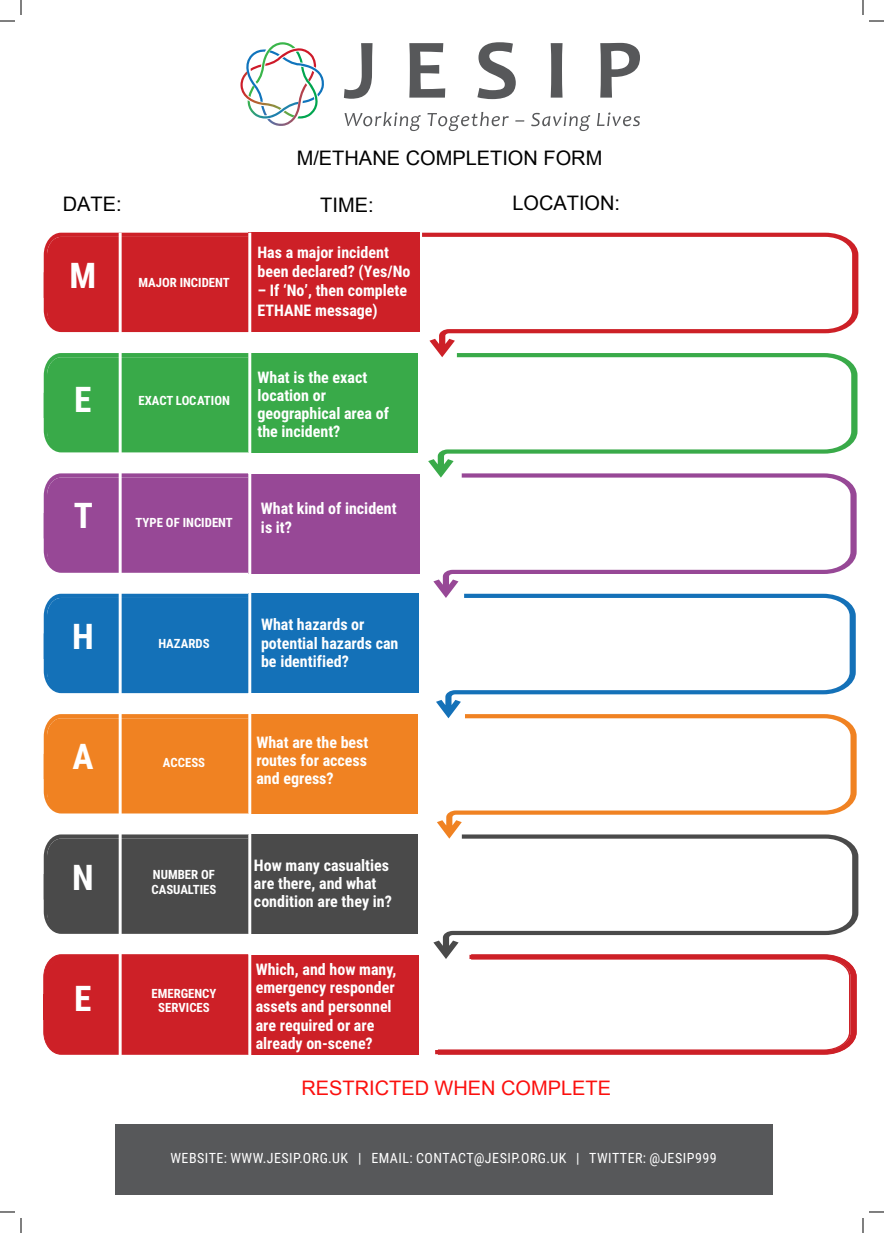
<style>
.page{position:relative;width:884px;height:1233px;background:#fff}
.page>*{position:absolute;margin:0;border:0;box-sizing:border-box;transform-origin:0 0}
.t1{font:700 35.3px "Roboto Condensed";color:#fff}
.t2{font:20px "Arial";color:#000}
.t3{font:20px "Arial";color:#fb100e}
.t4{font:700 16px/18.1px "Roboto Condensed";color:#fff}
.t5{font:14px "Roboto Condensed";letter-spacing:.035em;color:#fff}
.t6{font:700 12.8px/14.4px "Roboto Condensed";color:#fff}
</style>
<div class="page">
<img style="left:240px;top:42px;width:84px;height:84px">
<svg style="left:344px;top:43px;width:28px;height:56px"></svg>
<svg style="left:409px;top:43px;width:36px;height:55px"></svg>
<svg style="left:477px;top:42px;width:39px;height:57px"></svg>
<svg style="left:551px;top:43px;width:11px;height:55px"></svg>
<svg style="left:600px;top:43px;width:40px;height:55px"></svg>
<svg style="left:345px;top:112px;width:76px;height:19px"></svg>
<svg style="left:427px;top:112px;width:82px;height:19px"></svg>
<svg style="left:515px;top:120px;width:9px;height:2px"></svg>
<svg style="left:531px;top:112px;width:59px;height:19px"></svg>
<svg style="left:597px;top:112px;width:43px;height:14px"></svg>
<div style="left:115px;top:1124px;width:658px;height:70px;background:#57585a"></div>
<svg style="left:422px;top:233px;width:436px;height:120px"></svg>
<svg style="left:428px;top:353px;width:429px;height:120px"></svg>
<svg style="left:433px;top:473px;width:424px;height:121px"></svg>
<svg style="left:436px;top:594px;width:420px;height:120px"></svg>
<svg style="left:437px;top:714px;width:420px;height:120px"></svg>
<svg style="left:433px;top:834px;width:425px;height:119px"></svg>
<svg style="left:435px;top:953px;width:422px;height:102px"></svg>
<div style="left:44px;top:233px;width:204px;height:99px;background:#cd2027"></div>
<div style="left:44px;top:353px;width:204px;height:99px;background:#39aa49"></div>
<div style="left:44px;top:473px;width:204px;height:100px;background:#974896"></div>
<div style="left:44px;top:594px;width:204px;height:99px;background:#1471b8"></div>
<div style="left:44px;top:714px;width:204px;height:99px;background:#f08222"></div>
<div style="left:44px;top:834px;width:204px;height:100px;background:#4a4a4a"></div>
<div style="left:43px;top:954px;width:205px;height:101px;background:#cd2027"></div>
<svg style="left:118px;top:233px;width:4px;height:822px"></svg>
<div style="left:248px;top:233px;width:172px;height:99px;background:#cd2027"></div>
<div style="left:248px;top:353px;width:170px;height:99px;background:#39aa49"></div>
<div style="left:248px;top:474px;width:172px;height:99px;background:#974896"></div>
<div style="left:248px;top:594px;width:171px;height:99px;background:#1471b8"></div>
<div style="left:248px;top:714px;width:170px;height:99px;background:#f08222"></div>
<div style="left:248px;top:834px;width:170px;height:100px;background:#4a4a4a"></div>
<div style="left:248px;top:954px;width:171px;height:100px;background:#cd2027"></div>
<hr style="left:248px;top:233px;width:3px;height:824px;background:#fff">
<svg style="left:0;top:1211px;width:15px;height:1px"></svg>
<svg style="left:869px;top:1211px;width:15px;height:1px"></svg>
<svg style="left:0;top:0;width:22px;height:22px"></svg>
<svg style="left:20px;top:1218px;width:2px;height:15px"></svg>
<svg style="left:862px;top:0;width:22px;height:22px"></svg>
<svg style="left:862px;top:1218px;width:2px;height:15px"></svg>
<p class="t2" style="left:297px;top:145px;width:307px">M/ETHANE COMPLETION FORM</p>
<p class="t2" style="left:63px;top:191px;width:60px">DATE:</p>
<p class="t2" style="left:320px;top:192px;width:55px">TIME:</p>
<p class="t2" style="left:512px;top:189px;width:109px">LOCATION:</p>
<p class="t1" style="left:69px;top:251px;width:28px">M</p>
<p class="t1" style="left:74px;top:374px;width:19px">E</p>
<p class="t1" style="left:74px;top:491px;width:21px">T</p>
<p class="t1" style="left:72px;top:612px;width:23px">H</p>
<p class="t1" style="left:72px;top:731px;width:23px">A</p>
<p class="t1" style="left:72px;top:852px;width:23px">N</p>
<p class="t1" style="left:74px;top:974px;width:19px">E</p>
<p class="t6" style="left:138px;top:274px;width:93px">MAJOR INCIDENT</p>
<p class="t6" style="left:138px;top:393px;width:93px">EXACT LOCATION</p>
<p class="t4" style="left:257px;top:242px;width:154px;line-height:19.2px">Has a major incident been declared? (Yes/No</p>
<p class="t4" style="left:257px;top:280px;width:151px;line-height:19.2px">– If ‘No’, then complete<br>ETHANE message)</p>
<p class="t4" style="left:257px;top:367px;width:133px">What is the exact location or geographical area of the incident?</p>
<p class="t6" style="left:136px;top:514px;width:99px">TYPE OF INCIDENT</p>
<p class="t4" style="left:261px;top:498px;width:137px;line-height:19.2px">What kind of incident is it?</p>
<p class="t6" style="left:158px;top:636px;width:53px">HAZARDS</p>
<p class="t6" style="left:163px;top:755px;width:44px">ACCESS</p>
<p class="t6" style="left:152px;top:867px;width:66px">NUMBER OF<br>CASUALTIES</p>
<p class="t6" style="left:151px;top:985px;width:67px;text-align:center">EMERGENCY<br>SERVICES</p>
<p class="t4" style="left:261px;top:615px;width:139px">What hazards or potential hazards can be identified?</p>
<p class="t4" style="left:256px;top:732px;width:114px;text-align:justify">What are the best routes for access and egress?</p>
<p class="t4" style="left:254px;top:855px;width:139px">How many casualties are there, and what condition are they in?</p>
<p class="t4" style="left:256px;top:959px;width:142px;line-height:18.7px">Which, and how many, emergency responder assets and personnel are required or are already on-scene?</p>
<p class="t3" style="left:302px;top:1074px;width:311px">RESTRICTED WHEN COMPLETE</p>
<p class="t5" style="left:170px;top:1148px;width:548px">WEBSITE: WWW.JESIP.ORG.UK | EMAIL: CONTACT@JESIP.ORG.UK | TWITTER: @JESIP999</p>
</div>
